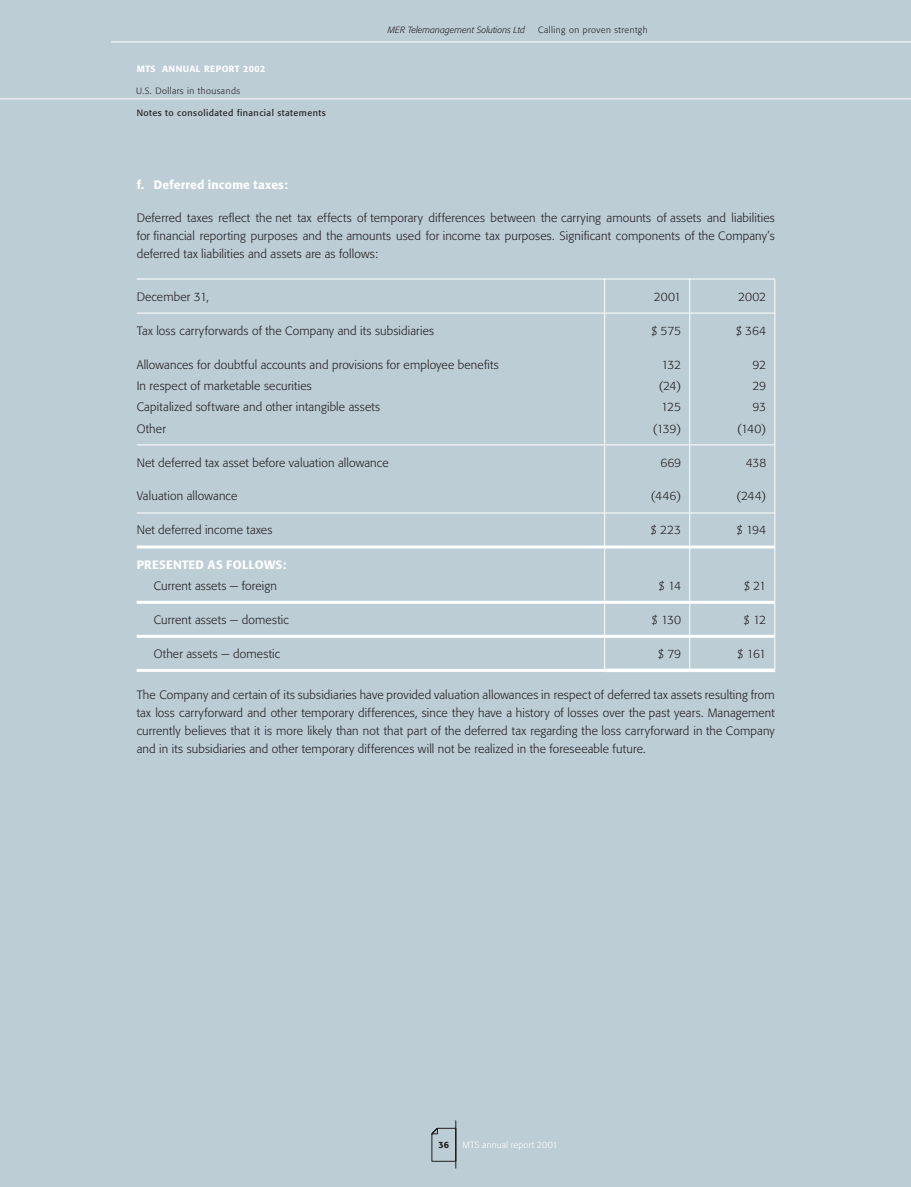
<style>
.page{position:relative;width:911px;height:1187px;background:#fff}
.page>*{position:absolute;margin:0;border:0;box-sizing:border-box;transform-origin:0 0}
.t1{font:300 12px/18px "Formata";letter-spacing:.01em;color:#231f20;text-align:justify}
.t2{font:500 12px "Formata";letter-spacing:.02em;color:#fff}
.t3{font:300 9px "Formata";letter-spacing:.05em;color:#231f20}
.t4{font:9px "Formata";letter-spacing:.05em;color:#231f20}
.t5{font:italic 300 9px "Formata";color:#231f20}
.t6{font:300 9px "Formata";letter-spacing:.02em;color:#fff}
.t7{font:500 9px "Formata";letter-spacing:.05em;color:#fff}
.t8{font:500 9px "Formata";color:#231f20}
</style>
<div class="page">
<div style="left:0;top:0;width:910px;height:1186px;background:#bccdd6"></div>
<hr style="left:0;top:98px;width:910px;height:1px;background:#fff">
<hr style="left:111px;top:42px;width:799px;height:1px;background:#fff">
<svg style="left:431px;top:1120px;width:25px;height:48px"></svg>
<hr style="left:137px;top:279px;width:467px;height:1px;background:#fff">
<hr style="left:605px;top:279px;width:84px;height:1px;background:#fff">
<hr style="left:690px;top:279px;width:85px;height:1px;background:#fff">
<hr style="left:137px;top:313px;width:638px;height:1px;background:#fff">
<hr style="left:137px;top:444px;width:638px;height:1px;background:#fff">
<hr style="left:137px;top:512px;width:638px;height:1px;background:#fff">
<hr style="left:137px;top:545px;width:637px;height:3px;background:#fff">
<hr style="left:137px;top:601px;width:637px;height:3px;background:#fff">
<hr style="left:137px;top:635px;width:637px;height:3px;background:#fff">
<hr style="left:137px;top:669px;width:638px;height:3px;background:#fff">
<hr style="left:604px;top:279px;width:1px;height:34px;background:#fff">
<hr style="left:689px;top:279px;width:1px;height:34px;background:#fff">
<hr style="left:774px;top:279px;width:1px;height:34px;background:#fff">
<svg style="left:604px;top:313px;width:1px;height:166px"></svg>
<svg style="left:689px;top:313px;width:1px;height:166px"></svg>
<svg style="left:774px;top:314px;width:1px;height:165px"></svg>
<hr style="left:604px;top:479px;width:1px;height:33px;background:#fff">
<hr style="left:689px;top:479px;width:1px;height:33px;background:#fff">
<hr style="left:774px;top:479px;width:1px;height:33px;background:#fff">
<hr style="left:604px;top:513px;width:1px;height:32px;background:#fff">
<hr style="left:689px;top:513px;width:1px;height:32px;background:#fff">
<hr style="left:774px;top:513px;width:1px;height:34px;background:#fff">
<svg style="left:604px;top:548px;width:1px;height:53px"></svg>
<svg style="left:689px;top:548px;width:1px;height:53px"></svg>
<svg style="left:774px;top:547px;width:1px;height:55px"></svg>
<hr style="left:604px;top:604px;width:1px;height:31px;background:#fff">
<hr style="left:689px;top:604px;width:1px;height:31px;background:#fff">
<hr style="left:774px;top:602px;width:1px;height:34px;background:#fff">
<hr style="left:604px;top:638px;width:1px;height:31px;background:#fff">
<hr style="left:689px;top:638px;width:1px;height:31px;background:#fff">
<hr style="left:774px;top:636px;width:1px;height:33px;background:#fff">
<p class="t7" style="left:137px;top:65px;width:130px">MTS ANNUAL REPORT 2002</p>
<p class="t3" style="left:136px;top:86px;width:106px">U.S. Dollars in thousands</p>
<p class="t4" style="left:137px;top:108px;width:190px">Notes to consolidated financial statements</p>
<p class="t5" style="left:387px;top:26px;width:139px">MER Telemanagement Solutions Ltd</p>
<p class="t3" style="left:538px;top:26px;width:111px">Calling on proven strentgh</p>
<p class="t2" style="left:137px;top:179px;width:153px">f. Deferred income taxes:</p>
<p class="t1" style="left:137px;top:209px;width:639px">Deferred taxes reflect the net tax effects of temporary differences between the carrying amounts of assets and liabilities for financial reporting purposes and the amounts used for income tax purposes. Significant components of the Company’s deferred tax liabilities and assets are as follows:</p>
<p class="t1" style="left:137px;top:288px;width:74px">December 31,</p>
<p class="t1" style="left:654px;top:288px;width:29px">2001</p>
<p class="t1" style="left:738px;top:288px;width:30px">2002</p>
<p class="t1" style="left:137px;top:322px;width:299px">Tax loss carryforwards of the Company and its subsidiaries</p>
<p class="t1" style="left:651px;top:322px;width:31px">$ 575</p>
<p class="t1" style="left:736px;top:322px;width:32px">$ 364</p>
<p class="t1" style="left:137px;top:356px;width:363px">Allowances for doubtful accounts and provisions for employee benefits</p>
<p class="t1" style="left:661px;top:356px;width:21px">132</p>
<p class="t1" style="left:752px;top:356px;width:15px">92</p>
<p class="t1" style="left:137px;top:378px;width:177px">In respect of marketable securities</p>
<p class="t1" style="left:658px;top:378px;width:24px">(24)</p>
<p class="t1" style="left:752px;top:378px;width:15px">29</p>
<p class="t1" style="left:137px;top:399px;width:245px">Capitalized software and other intangible assets</p>
<p class="t1" style="left:661px;top:399px;width:22px">125</p>
<p class="t1" style="left:752px;top:399px;width:15px">93</p>
<p class="t1" style="left:137px;top:420px;width:31px">Other</p>
<p class="t1" style="left:652px;top:420px;width:30px">(139)</p>
<p class="t1" style="left:737px;top:420px;width:31px">(140)</p>
<p class="t1" style="left:137px;top:454px;width:253px">Net deferred tax asset before valuation allowance</p>
<p class="t1" style="left:660px;top:454px;width:22px">669</p>
<p class="t1" style="left:745px;top:454px;width:22px">438</p>
<p class="t1" style="left:137px;top:488px;width:102px">Valuation allowance</p>
<p class="t1" style="left:650px;top:488px;width:32px">(446)</p>
<p class="t1" style="left:736px;top:488px;width:31px">(244)</p>
<p class="t1" style="left:137px;top:521px;width:137px">Net deferred income taxes</p>
<p class="t1" style="left:650px;top:521px;width:32px">$ 223</p>
<p class="t1" style="left:736px;top:521px;width:31px">$ 194</p>
<p class="t2" style="left:137px;top:559px;width:151px">PRESENTED AS FOLLOWS:</p>
<p class="t1" style="left:154px;top:577px;width:125px">Current assets — foreign</p>
<p class="t1" style="left:658px;top:577px;width:24px">$ 14</p>
<p class="t1" style="left:744px;top:577px;width:24px">$ 21</p>
<p class="t1" style="left:154px;top:611px;width:136px">Current assets — domestic</p>
<p class="t1" style="left:651px;top:611px;width:31px">$ 130</p>
<p class="t1" style="left:743px;top:611px;width:24px">$ 12</p>
<p class="t1" style="left:154px;top:645px;width:128px">Other assets — domestic</p>
<p class="t1" style="left:658px;top:645px;width:25px">$ 79</p>
<p class="t1" style="left:737px;top:645px;width:30px">$ 161</p>
<p class="t1" style="left:137px;top:686px;width:639px">The Company and certain of its subsidiaries have provided valuation allowances in respect of deferred tax assets resulting from tax loss carryforward and other temporary differences, since they have a history of losses over the past years. Management currently believes that it is more likely than not that part of the deferred tax regarding the loss carryforward in the Company and in its subsidiaries and other temporary differences will not be realized in the foreseeable future.</p>
<p class="t8" style="left:438px;top:1141px;width:12px">36</p>
<p class="t6" style="left:462px;top:1141px;width:97px">MTS annual report 2001</p>
</div>
